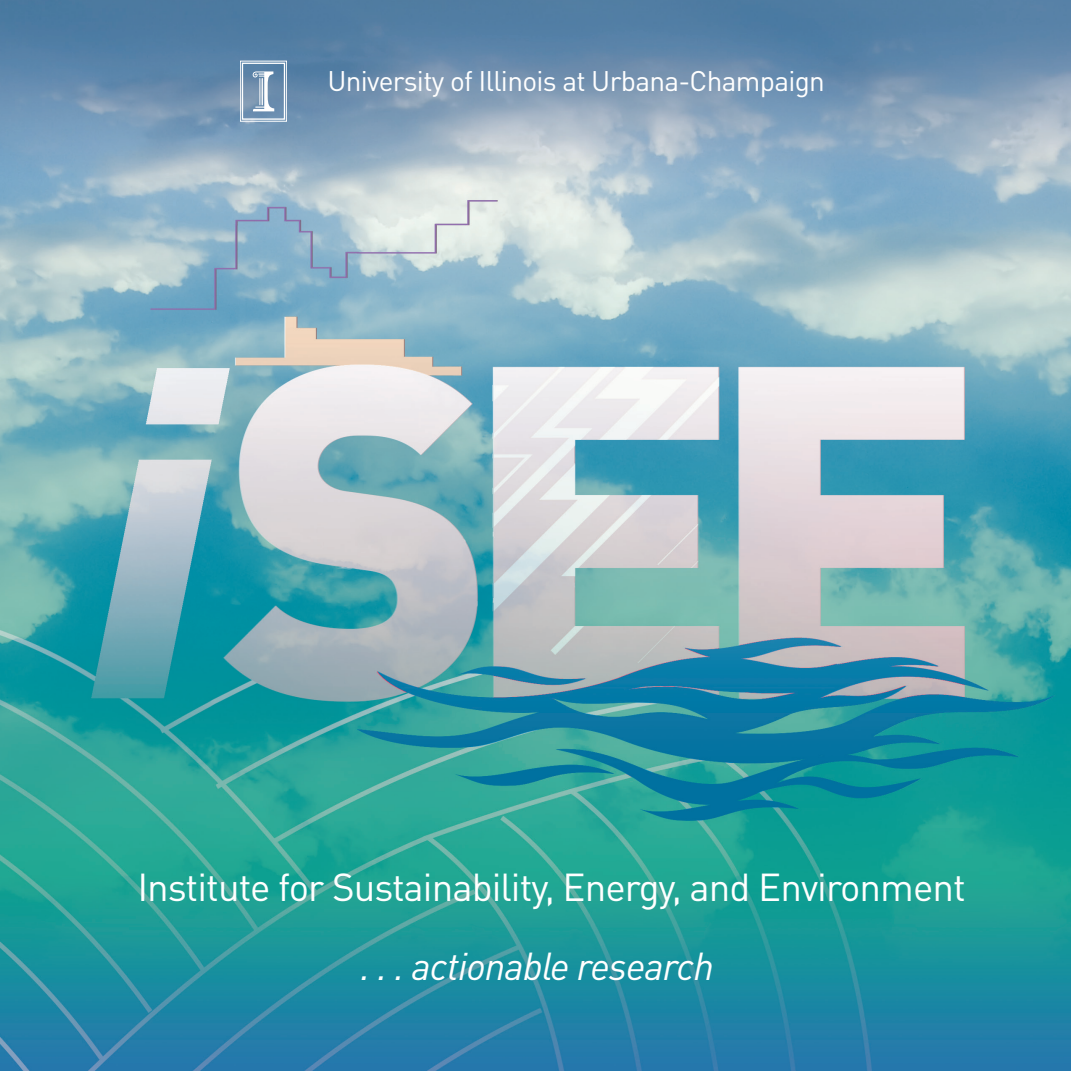
<style>
.page{position:relative;width:1071px;height:1071px;background:#fff}
.page>*{position:absolute;margin:0;border:0;box-sizing:border-box;transform-origin:0 0}
.t1{font:38.5px "DIN Pro";letter-spacing:-.025em;color:#fff}
.t2{font:italic 38.5px "DIN Pro";letter-spacing:-.025em;color:#fff}
.t3{font:28px "DIN Pro";letter-spacing:-.025em;color:#fff}
</style>
<div class="page">
<img style="left:0;top:0;width:1071px;height:1071px">
<div style="left:242px;top:63px;width:43px;height:57px;border:1px solid #fff"></div>
<div style="left:240px;top:61px;width:47px;height:60px;border:1px solid #fff"></div>
<svg style="left:253px;top:71px;width:21px;height:40px"></svg>
<p class="t3" style="left:327px;top:61px;width:499px">University of Illinois at Urbana-Champaign</p>
<p class="t1" style="left:137px;top:861px;width:830px">Institute for Sustainability, Energy, and Environment</p>
<p class="t2" style="left:360px;top:936px;width:355px">. . . actionable research</p>
</div>
